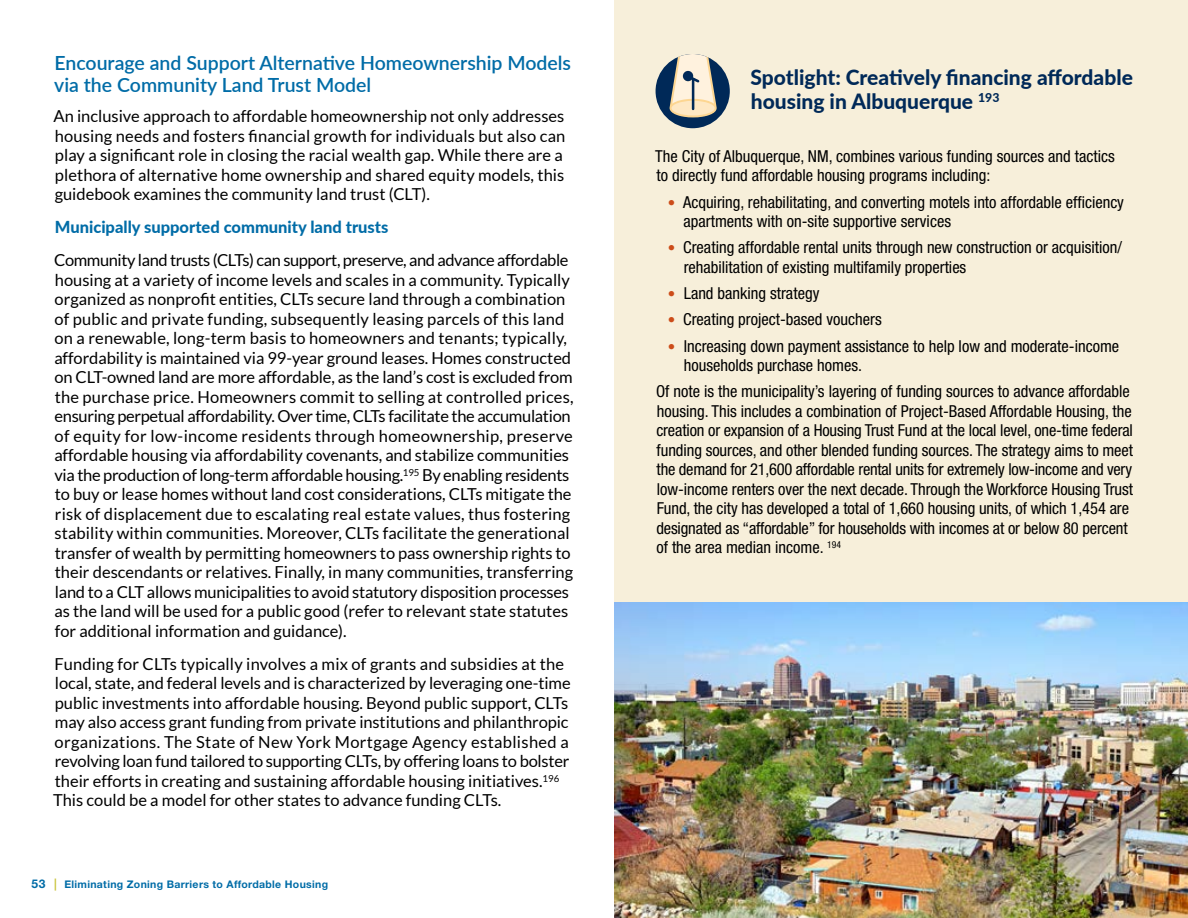
<style>
.page{position:relative;width:1188px;height:918px;background:#fff}
.page>*{position:absolute;margin:0;border:0;box-sizing:border-box;transform-origin:0 0}
.Spotlight_header{font:800 21px/24px "Lato";color:#002958}
.Subhead{font:600 19.5px/22.5px "Lato";color:#006ca7}
.Body_text{font:16.5px/19.5px "Lato";color:#000}
.Sidebar_text{font:condensed 16.5px/19.5px "Helvetica Neue LT Std";letter-spacing:-.005em;color:#000}
.sidebar_bullets{font:condensed 16.5px/19.5px "Helvetica Neue LT Std";color:#000}
.Body_text-2{font:800 16.5px "Lato";color:#006ca7}
.t1{font:700 10.5px "Helvetica Neue LT Std";letter-spacing:.03em;color:#006ca7}
.s1{font-size:12px}
.s2{font-size:12px;color:#cbc53f}
.s3{font-size:15px;color:#cc4c19}
</style>
<div class="page">
<div style="left:615px;top:0;width:573px;height:918px;background:#f7efda"></div>
<div style="left:656px;top:54px;width:74px;height:74px;background:#002958;border-radius:50%"></div>
<svg style="left:670px;top:54px;width:47px;height:63px"></svg>
<hr style="left:692px;top:79px;width:2px;height:30px;background:#002958">
<img style="left:614px;top:603px;width:574px;height:315px">
<h3 class="Subhead" style="left:54px;top:51px;width:518px">Encourage and Support Alternative Homeownership Models via the Community Land Trust Model</h3>
<p class="Body_text" style="left:53px;top:107px;width:513px">An inclusive approach to affordable homeownership not only addresses housing needs and fosters financial growth for individuals but also can play a significant role in closing the racial wealth gap. While there are a plethora of alternative home ownership and shared equity models, this guidebook examines the community land trust (CLT).</p>
<p class="Body_text-2" style="left:55px;top:215px;width:335px">Municipally supported community land trusts</p>
<p class="Body_text" style="left:54px;top:251px;width:521px">Community land trusts (CLTs) can support, preserve, and advance affordable housing at a variety of income levels and scales in a community. Typically organized as nonprofit entities, CLTs secure land through a combination of public and private funding, subsequently leasing parcels of this land on a renewable, long-term basis to homeowners and tenants; typically, affordability is maintained via 99-year ground leases. Homes constructed on CLT-owned land are more affordable, as the land’s cost is excluded from the purchase price. Homeowners commit to selling at controlled prices, ensuring perpetual affordability. Over time, CLTs facilitate the accumulation of equity for low-income residents through homeownership, preserve affordable housing via affordability covenants, and stabilize communities via the production of long-term affordable housing.<sup>195</sup> By enabling residents to buy or lease homes without land cost considerations, CLTs mitigate the risk of displacement due to escalating real estate values, thus fostering stability within communities. Moreover, CLTs facilitate the generational transfer of wealth by permitting homeowners to pass ownership rights to their descendants or relatives. Finally, in many communities, transferring land to a CLT allows municipalities to avoid statutory disposition processes as the land will be used for a public good (refer to relevant state statutes for additional information and guidance).</p>
<p class="Body_text" style="left:53px;top:654px;width:519px">Funding for CLTs typically involves a mix of grants and subsidies at the local, state, and federal levels and is characterized by leveraging one-time public investments into affordable housing. Beyond public support, CLTs may also access grant funding from private institutions and philanthropic organizations. The State of New York Mortgage Agency established a revolving loan fund tailored to supporting CLTs, by offering loans to bolster their efforts in creating and sustaining affordable housing initiatives.<sup>196<br></sup>This could be a model for other states to advance funding CLTs.</p>
<p class="t1" style="left:32px;top:878px;width:298px"><span class="s1">53</span> <span class="s2">|</span> Eliminating Zoning Barriers to Affordable Housing</p>
<h2 class="Spotlight_header" style="left:751px;top:64px;width:384px">Spotlight: Creatively financing affordable housing in Albuquerque <sup>193</sup></h2>
<p class="Sidebar_text" style="left:655px;top:146px;width:461px">The City of Albuquerque, NM, combines various funding sources and tactics to directly fund affordable housing programs including:</p>
<p class="sidebar_bullets" style="left:683px;top:192px;width:442px;text-indent:-16px"><span class="s3">•</span> Acquiring, rehabilitating, and converting motels into affordable efficiency apartments with on-site supportive services</p>
<p class="sidebar_bullets" style="left:684px;top:238px;width:440px;text-indent:-16px"><span class="s3">•</span> Creating affordable rental units through new construction or acquisition/ rehabilitation of existing multifamily properties</p>
<p class="sidebar_bullets" style="left:668px;top:284px;width:153px"><span class="s3">•</span> Land banking strategy</p>
<p class="sidebar_bullets" style="left:668px;top:310px;width:215px"><span class="s3">•</span> Creating project-based vouchers</p>
<p class="sidebar_bullets" style="left:684px;top:336px;width:437px;text-indent:-16px"><span class="s3">•</span> Increasing down payment assistance to help low and moderate-income households purchase homes.</p>
<p class="Sidebar_text" style="left:656px;top:382px;width:478px">Of note is the municipality’s layering of funding sources to advance affordable housing. This includes a combination of Project-Based Affordable Housing, the creation or expansion of a Housing Trust Fund at the local level, one-time federal funding sources, and other blended funding sources. The strategy aims to meet the demand for 21,600 affordable rental units for extremely low-income and very low-income renters over the next decade. Through the Workforce Housing Trust Fund, the city has developed a total of 1,660 housing units, of which 1,454 are designated as “affordable” for households with incomes at or below 80 percent of the area median income. <sup>194</sup></p>
</div>
